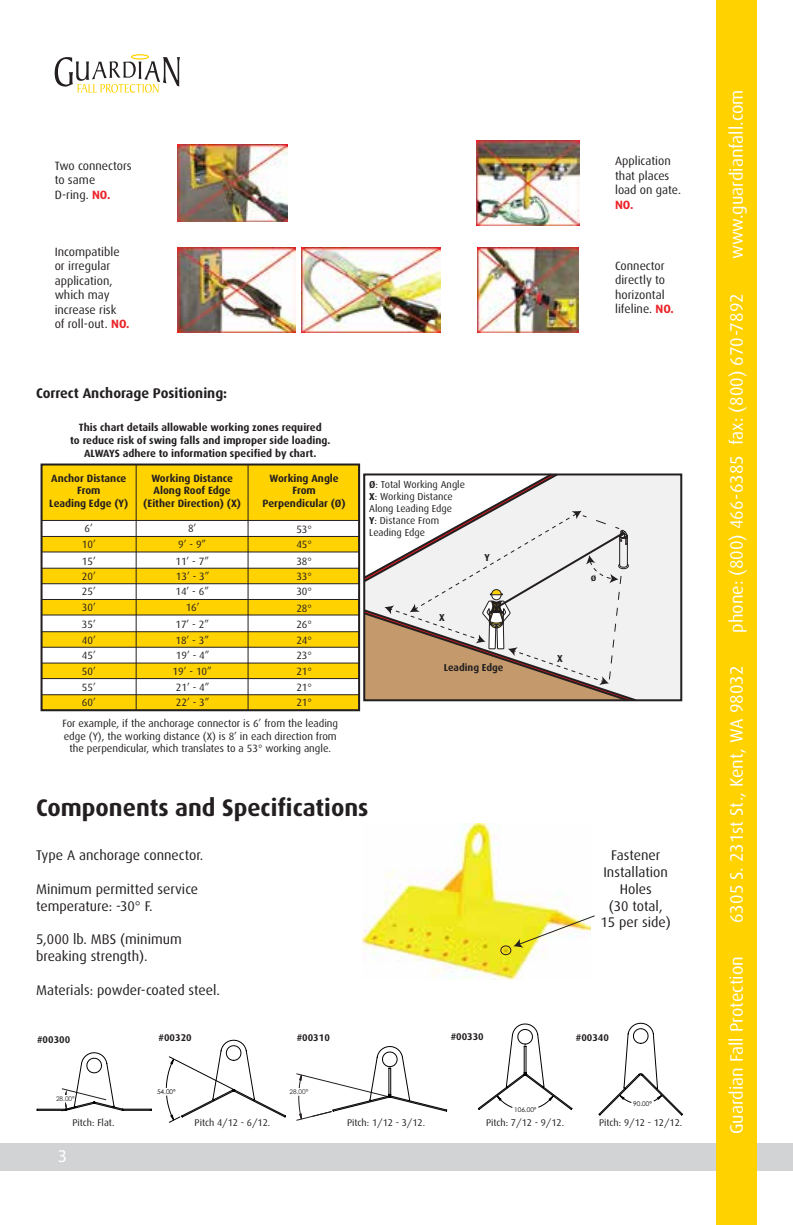
<style>
.page{position:relative;width:793px;height:1225px;background:#fff}
.page>*{position:absolute;margin:0;border:0;box-sizing:border-box;transform-origin:0 0}
.t1{font:700 24px "Dax";color:#231f20}
.t2{font:18px "Dax";color:#fff}
.t3{font:18px "Myriad Pro";color:#fff}
.t4{font:14px/16.8px "Dax";color:#231f20}
.t5{font:700 14px "Dax";color:#231f20}
.t6{font:12px/14.4px "Dax";color:#231f20}
.t7{font:700 12px "Dax";color:#eb2429}
.t8{font:10.6px/15.8px "Dax";color:#231f20;text-align:center}
.t9{font:700 10.6px/12.6px "Dax";color:#231f20;text-align:center}
.t10{font:10px/12.2px "Dax";color:#231f20}
.t11{font:700 10px "Dax";color:#231f20}
.t12{font:9.8px "Dax";color:#231f20}
.t13{font:700 9.8px "Dax";color:#231f20}
.t14{font:6.4px "Century Gothic";color:#010101}
.t15{font:6.4px "Century Gothic";color:#231f20}
.s1{font-weight:700;color:#eb2429}
.s2{font-weight:700}
</style>
<div class="page">
<img style="left:362px;top:823px;width:206px;height:156px">
<div style="left:500px;top:945px;width:11px;height:9px;border:1px solid #231f20;border-radius:50%"></div>
<svg style="left:513px;top:914px;width:82px;height:33px"></svg>
<div style="left:637px;top:476px;width:41px;height:222px;background:#f1f1f2"></div>
<svg style="left:363px;top:473px;width:274px;height:229px"></svg>
<div style="left:0;top:1143px;width:792px;height:27px;background:#d1d3d4"></div>
<div style="left:715px;top:0;width:41px;height:1224px;background:#ffd200"></div>
<svg style="left:55px;top:54px;width:125px;height:39px"></svg>
<img style="left:177px;top:144px;width:110px;height:77px">
<img style="left:177px;top:247px;width:118px;height:85px">
<img style="left:301px;top:247px;width:139px;height:85px">
<img style="left:476px;top:141px;width:103px;height:84px">
<img style="left:477px;top:247px;width:101px;height:85px">
<div style="left:41px;top:599px;width:318px;height:16px;background:#ffd200;border:1px solid #231f20"></div>
<div style="left:41px;top:631px;width:318px;height:16px;background:#ffd200;border:1px solid #231f20"></div>
<div style="left:41px;top:662px;width:318px;height:16px;background:#ffd200"></div>
<div style="left:41px;top:694px;width:318px;height:16px;background:#ffd200;border:1px solid #231f20"></div>
<div style="left:41px;top:568px;width:318px;height:16px;background:#ffd200;border:1px solid #231f20"></div>
<div style="left:41px;top:536px;width:318px;height:16px;background:#ffd200;border:1px solid #231f20"></div>
<div style="left:41px;top:464px;width:318px;height:56px;background:#ffd200"></div>
<div style="left:40px;top:463px;width:320px;height:248px;border:2px solid #231f20"></div>
<hr style="left:136px;top:464px;width:1px;height:246px;background:#231f20">
<hr style="left:247px;top:464px;width:1px;height:246px;background:#231f20">
<svg style="left:37px;top:1052px;width:115px;height:59px"></svg>
<svg style="left:296px;top:1046px;width:151px;height:74px"></svg>
<svg style="left:166px;top:1039px;width:120px;height:83px"></svg>
<svg style="left:477px;top:1023px;width:95px;height:86px"></svg>
<svg style="left:598px;top:1022px;width:84px;height:93px"></svg>
<p class="t6" style="left:55px;top:158px;width:78px">Two connectors to same<br>D-ring. <span class="s1">NO.</span></p>
<p class="t6" style="left:55px;top:244px;width:76px">Incompatible or irregular application, which may increase risk<br>of roll-out. <span class="s1">NO.</span></p>
<p class="t6" style="left:614px;top:154px;width:67px">Application that places load on gate.</p>
<p class="t7" style="left:614px;top:198px;width:20px">NO.</p>
<p class="t6" style="left:614px;top:258px;width:60px">Connector directly to horizontal lifeline. <span class="s1">NO.</span></p>
<h3 class="t5" style="left:36px;top:385px;width:192px">Correct Anchorage Positioning:</h3>
<p class="t9" style="left:70px;top:421px;width:261px">This chart details allowable working zones required<br>to reduce risk of swing falls and improper side loading.<br>ALWAYS adhere to information specified by chart.</p>
<p class="t9" style="left:49px;top:471px;width:81px">Anchor Distance<br>From<br>Leading Edge (Y)</p>
<p class="t9" style="left:143px;top:471px;width:99px">Working Distance<br>Along Roof Edge (Either Direction) (X)</p>
<p class="t9" style="left:262px;top:471px;width:85px">Working Angle<br>From<br>Perpendicular (Ø)</p>
<p class="t8" style="left:82px;top:521px;width:15px;text-align:left">6’<br>10’</p>
<p class="t8" style="left:82px;top:553px;width:15px;text-align:justify">15’ 20’ 25’ 30’ 35’ 40’ 45’ 50’ 55’ 60’</p>
<p class="t8" style="left:178px;top:521px;width:30px">8’<br>9’ - 9”</p>
<p class="t8" style="left:172px;top:553px;width:41px">11’ - 7”<br>13’ - 3”<br>14’ - 6”<br>16’<br>17’ - 2”<br>18’ - 3”<br>19’ - 4”<br>19’ - 10”<br>21’ - 4”<br>22’ - 3”</p>
<p class="t8" style="left:296px;top:521px;width:17px;text-align:left">53°<br>45°</p>
<p class="t8" style="left:296px;top:553px;width:17px;text-align:justify">38° 33° 30° 28° 26° 24° 23° 21° 21° 21°</p>
<p class="t8" style="left:62px;top:717px;width:277px;line-height:12.6px">For example, if the anchorage connector is 6’ from the leading edge (Y), the working distance (X) is 8’ in each direction from the perpendicular, which translates to a 53° working angle.</p>
<p class="t10" style="left:369px;top:478px;width:97px"><span class="s2">Ø</span>: Total Working Angle<br><span class="s2">X</span>: Working Distance<br>Along Leading Edge<br><span class="s2">Y</span>: Distance From<br>Leading Edge</p>
<p class="t11" style="left:484px;top:551px;width:7px">Y</p>
<p class="t11" style="left:439px;top:611px;width:7px">X</p>
<p class="t11" style="left:443px;top:661px;width:61px">Leading Edge</p>
<h1 class="t1" style="left:36px;top:794px;width:334px">Components and Specifications</h1>
<h3 class="t4" style="left:36px;top:846px;width:169px">Type A anchorage connector.</h3>
<h3 class="t4" style="left:36px;top:880px;width:163px">Minimum permitted service temperature: -30° F.</h3>
<h3 class="t4" style="left:36px;top:930px;width:147px">5,000 lb. MBS (minimum breaking strength).</h3>
<h3 class="t4" style="left:36px;top:981px;width:185px">Materials: powder-coated steel.</h3>
<p class="t13" style="left:37px;top:1033px;width:35px">#00300</p>
<p class="t13" style="left:158px;top:1031px;width:35px">#00320</p>
<p class="t13" style="left:296px;top:1031px;width:35px">#00310</p>
<p class="t13" style="left:450px;top:1030px;width:35px">#00330</p>
<p class="t11" style="left:590px;top:572px;width:7px">ø</p>
<p class="t11" style="left:556px;top:652px;width:7px">X</p>
<h3 class="t4" style="left:600px;top:846px;width:72px;text-align:center">Fastener<br>Installation<br>Holes<br>(30 total,<br>15 per side)</h3>
<p class="t13" style="left:575px;top:1031px;width:35px">#00340</p>
<p class="t15" style="left:56px;top:1093px;width:20px">28.00°</p>
<p class="t12" style="left:72px;top:1116px;width:44px">Pitch: Flat.</p>
<h2 class="t3" style="left:58px;top:1144px;width:11px">3</h2>
<p class="t14" style="left:157px;top:1087px;width:20px">54.00°</p>
<p class="t12" style="left:194px;top:1116px;width:77px">Pitch 4/12 - 6/12.</p>
<p class="t15" style="left:289px;top:1087px;width:20px">28.00°</p>
<p class="t12" style="left:347px;top:1116px;width:80px">Pitch: 1/12 - 3/12.</p>
<p class="t14" style="left:514px;top:1105px;width:24px">106.00°</p>
<p class="t12" style="left:485px;top:1116px;width:80px">Pitch: 7/12 - 9/12.</p>
<p class="t14" style="left:632px;top:1099px;width:20px">90.00°</p>
<p class="t12" style="left:598px;top:1116px;width:85px">Pitch: 9/12 - 12/12.</p>
<h2 class="t2" style="left:726px;top:259px;width:171px;rotate:-90deg">www.guardianfall.com</h2>
<h2 class="t2" style="left:726px;top:632px;width:341px;rotate:-90deg">phone: (800) 466-6385 fax: (800) 670-7892</h2>
<h2 class="t2" style="left:726px;top:922px;width:258px;rotate:-90deg">6305 S. 231st St., Kent, WA 98032</h2>
<h2 class="t2" style="left:726px;top:1134px;width:179px;rotate:-90deg">Guardian Fall Protection</h2>
</div>
